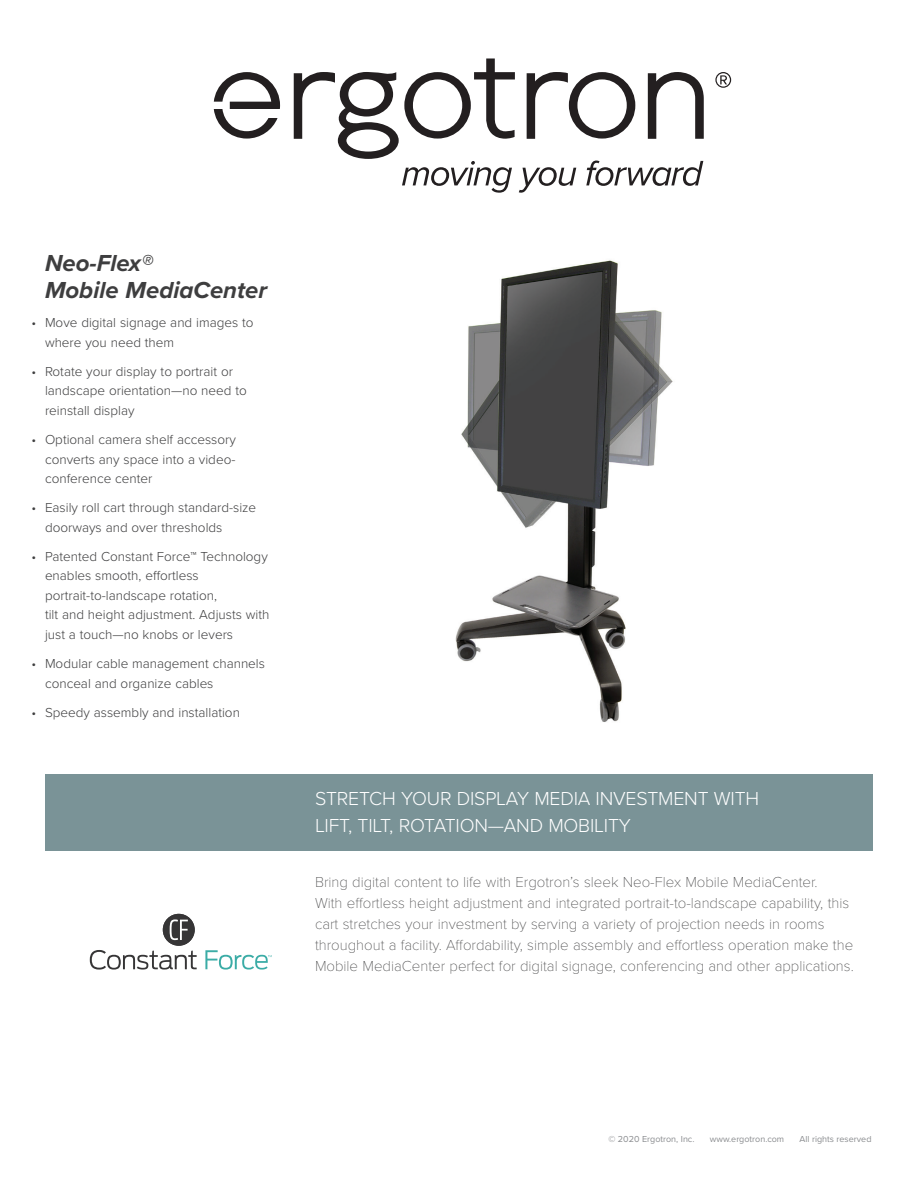
<style>
.page{position:relative;width:918px;height:1188px;background:#fff}
.page>*{position:absolute;margin:0;border:0;box-sizing:border-box;transform-origin:0 0}
.t1{font:italic 700 24px/27px "Proxima Nova";color:#3e3e3f}
.t2{font:300 19.5px/27px "Proxima Nova";letter-spacing:-.01em;color:#fff}
.t3{font:100 15px/21px "Proxima Nova T";color:#3e3e3f}
.t4{font:300 13.5px/19.5px "Proxima Nova";color:#3e3e3f}
.t5{font:9px "Proxima Nova";color:#8a8c8f}
</style>
<div class="page">
<img style="left:455px;top:260px;width:218px;height:462px">
<div style="left:45px;top:774px;width:828px;height:76px;background:#7a9397"></div>
<svg style="left:715px;top:72px;width:16px;height:16px"></svg>
<svg style="left:214px;top:72px;width:66px;height:67px"></svg>
<svg style="left:294px;top:58px;width:410px;height:135px"></svg>
<svg style="left:205px;top:950px;width:67px;height:20px"></svg>
<svg style="left:90px;top:950px;width:107px;height:20px"></svg>
<div style="left:163px;top:914px;width:32px;height:32px;background:#363536;border-radius:50%"></div>
<svg style="left:170px;top:919px;width:18px;height:21px"></svg>
<h1 class="t1" style="left:45px;top:249px;width:224px">Neo-Flex®<br>Mobile MediaCenter</h1>
<p class="t4" style="left:45px;top:312px;width:210px;text-indent:-14px">• Move digital signage and images to where you need them</p>
<p class="t4" style="left:45px;top:361px;width:203px;text-indent:-14px">• Rotate your display to portrait or landscape orientation—no need to reinstall display</p>
<p class="t4" style="left:45px;top:429px;width:192px;text-align:justify;text-indent:-14px">• Optional camera shelf accessory converts any space into a video&shy;conference center</p>
<p class="t4" style="left:45px;top:497px;width:213px;text-indent:-14px">• Easily roll cart through standard-size doorways and over thresholds</p>
<p class="t4" style="left:45px;top:546px;width:226px;text-indent:-14px">• Patented Constant Force™ Technology enables smooth, effortless portrait-to-landscape rotation,<br>tilt and height adjustment. Adjusts with just a touch—no knobs or levers</p>
<p class="t4" style="left:45px;top:653px;width:222px;text-indent:-14px">• Modular cable management channels conceal and organize cables</p>
<p class="t4" style="left:32px;top:702px;width:210px">• Speedy assembly and installation</p>
<h2 class="t2" style="left:315px;top:784px;width:446px">STRETCH YOUR DISPLAY MEDIA INVESTMENT WITH<br>LIFT, TILT, ROTATION—AND MOBILITY</h2>
<p class="t3" style="left:315px;top:870px;width:540px">Bring digital content to life with Ergotron’s sleek Neo-Flex Mobile MediaCenter.<br>With effortless height adjustment and integrated portrait-to-landscape capability, this cart stretches your investment by serving a variety of projection needs in rooms throughout a facility. Affordability, simple assembly and effortless operation make the Mobile MediaCenter perfect for digital signage, conferencing and other applications.</p>
<p class="t5" style="left:608px;top:1132px;width:88px">© 2020 Ergotron, Inc.</p>
<p class="t5" style="left:710px;top:1132px;width:76px">www.ergotron.com</p>
<p class="t5" style="left:800px;top:1132px;width:73px">All rights reserved</p>
</div>
